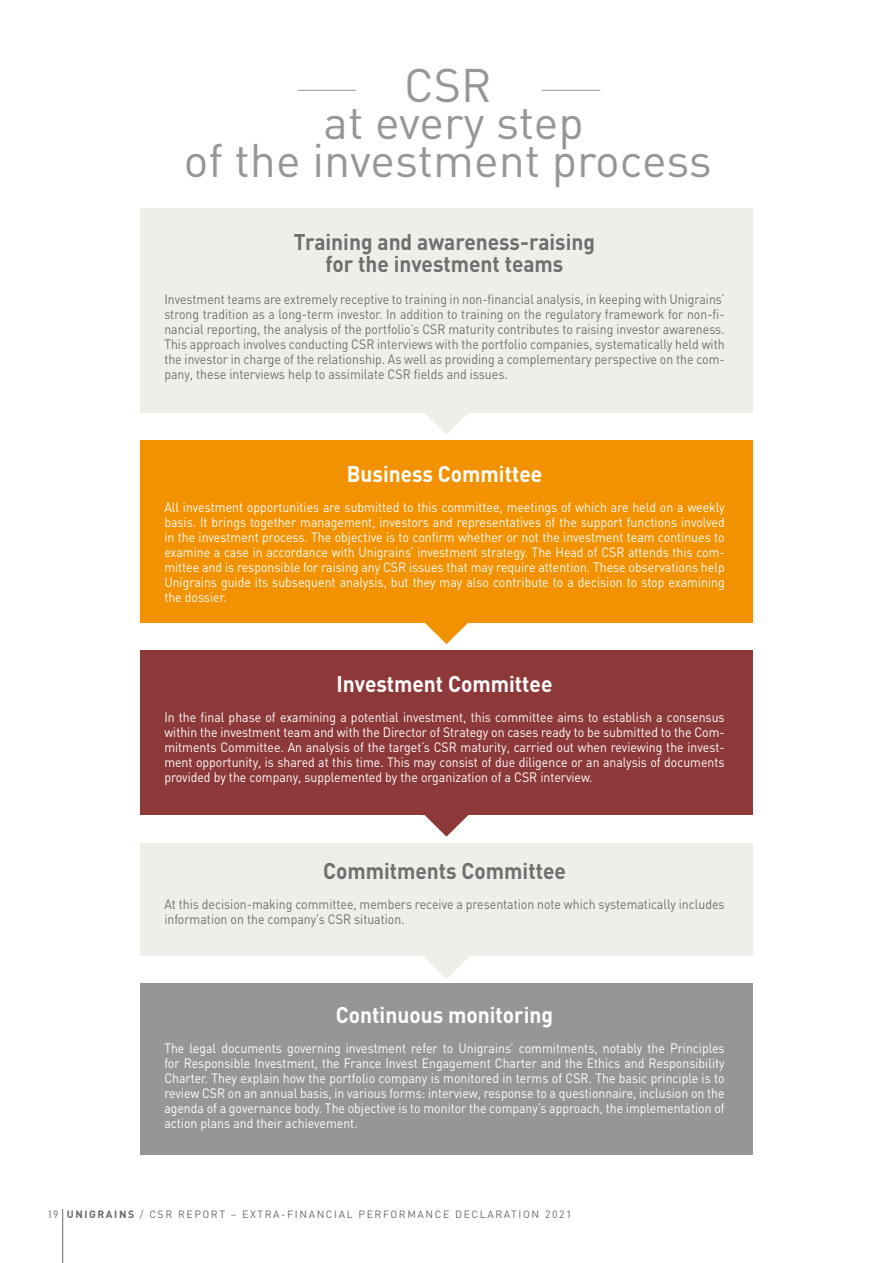
<style>
.page{position:relative;width:893px;height:1263px;background:#fff}
.page>*{position:absolute;margin:0;border:0;box-sizing:border-box;transform-origin:0 0}
.t1{font:46.5px/37.5px "DIN";color:#979696;text-align:center}
.t2{font:700 22.5px/22.5px "DIN";color:#706f6f;text-align:center;scale:.93 1}
.t3{font:700 22.5px "DIN";color:#fff;scale:.93 1}
.t4{font:13.5px/15px "DIN";color:#fff;text-align:justify;scale:.91 1}
.t5{font:13.5px/15px "DIN";color:#706f6f;text-align:justify;scale:.91 1}
.t6{font:10.5px "DIN";letter-spacing:.15em;color:#000}
.s1{font-weight:700}
</style>
<div class="page">
<hr style="left:298px;top:90px;width:58px;height:1px;background:#979696">
<hr style="left:542px;top:90px;width:58px;height:1px;background:#979696">
<hr style="left:62px;top:1209px;width:1px;height:54px;background:#000">
<div style="left:140px;top:208px;width:613px;height:204px;background:#f0eee9"></div>
<div style="left:140px;top:844px;width:613px;height:112px;background:#f0eee9"></div>
<div style="left:140px;top:441px;width:613px;height:182px;background:#f39200"></div>
<div style="left:140px;top:650px;width:613px;height:165px;background:#8d393a"></div>
<div style="left:140px;top:983px;width:613px;height:172px;background:#979696"></div>
<svg style="left:424px;top:956px;width:45px;height:23px"></svg>
<svg style="left:423px;top:412px;width:47px;height:22px"></svg>
<svg style="left:424px;top:815px;width:45px;height:22px"></svg>
<svg style="left:425px;top:623px;width:43px;height:21px"></svg>
<h1 class="t1" style="left:184px;top:65px;width:530px">CSR<br>at every step<br>of the investment process</h1>
<h2 class="t2" style="left:294px;top:229px;width:325px">Training and awareness-raising for the investment teams</h2>
<p class="t5" style="left:164px;top:291px;width:617px">Investment teams are extremely receptive to training in non-financial analysis, in keeping with Unigrains’ strong tradition as a long-term investor. In addition to training on the regulatory framework for non-fi&shy;nancial reporting, the analysis of the portfolio’s CSR maturity contributes to raising investor awareness.<br>This approach involves conducting CSR interviews with the portfolio companies, systematically held with the investor in charge of the relationship. As well as providing a complementary perspective on the com&shy;pany, these interviews help to assimilate CSR fields and issues.</p>
<h2 class="t3" style="left:347px;top:459px;width:212px">Business Committee</h2>
<p class="t4" style="left:164px;top:499px;width:617px">All investment opportunities are submitted to this committee, meetings of which are held on a weekly basis. It brings together management, investors and representatives of the support functions involved in the investment process. The objective is to confirm whether or not the investment team continues to examine a case in accordance with Unigrains’ investment strategy. The Head of CSR attends this com&shy;mittee and is responsible for raising any CSR issues that may require attention. These observations help Unigrains guide its subsequent analysis, but they may also contribute to a decision to stop examining the dossier.</p>
<h2 class="t3" style="left:337px;top:669px;width:234px">Investment Committee</h2>
<p class="t4" style="left:164px;top:709px;width:617px">In the final phase of examining a potential investment, this committee aims to establish a consensus within the investment team and with the Director of Strategy on cases ready to be submitted to the Com&shy;mitments Committee. An analysis of the target’s CSR maturity, carried out when reviewing the invest&shy;ment opportunity, is shared at this time. This may consist of due diligence or an analysis of documents provided by the company, supplemented by the organization of a CSR interview.</p>
<h2 class="t2" style="left:323px;top:858px;width:263px">Commitments Committee</h2>
<p class="t5" style="left:164px;top:896px;width:617px">At this decision-making committee, members receive a presentation note which systematically includes information on the company’s CSR situation.</p>
<h2 class="t3" style="left:336px;top:1000px;width:235px">Continuous monitoring</h2>
<p class="t4" style="left:164px;top:1040px;width:617px">The legal documents governing investment refer to Unigrains’ commitments, notably the Principles for Responsible Investment, the France Invest Engagement Charter and the Ethics and Responsibility Charter. They explain how the portfolio company is monitored in terms of CSR. The basic principle is to review CSR on an annual basis, in various forms: interview, response to a questionnaire, inclusion on the agenda of a governance body. The objective is to monitor the company’s approach, the implementation of action plans and their achievement.</p>
<p class="t6" style="left:48px;top:1207px;width:525px">19 <span class="s1">UNIGRAINS</span> / CSR REPORT – EXTRA-FINANCIAL PERFORMANCE DECLARATION 2021</p>
</div>
